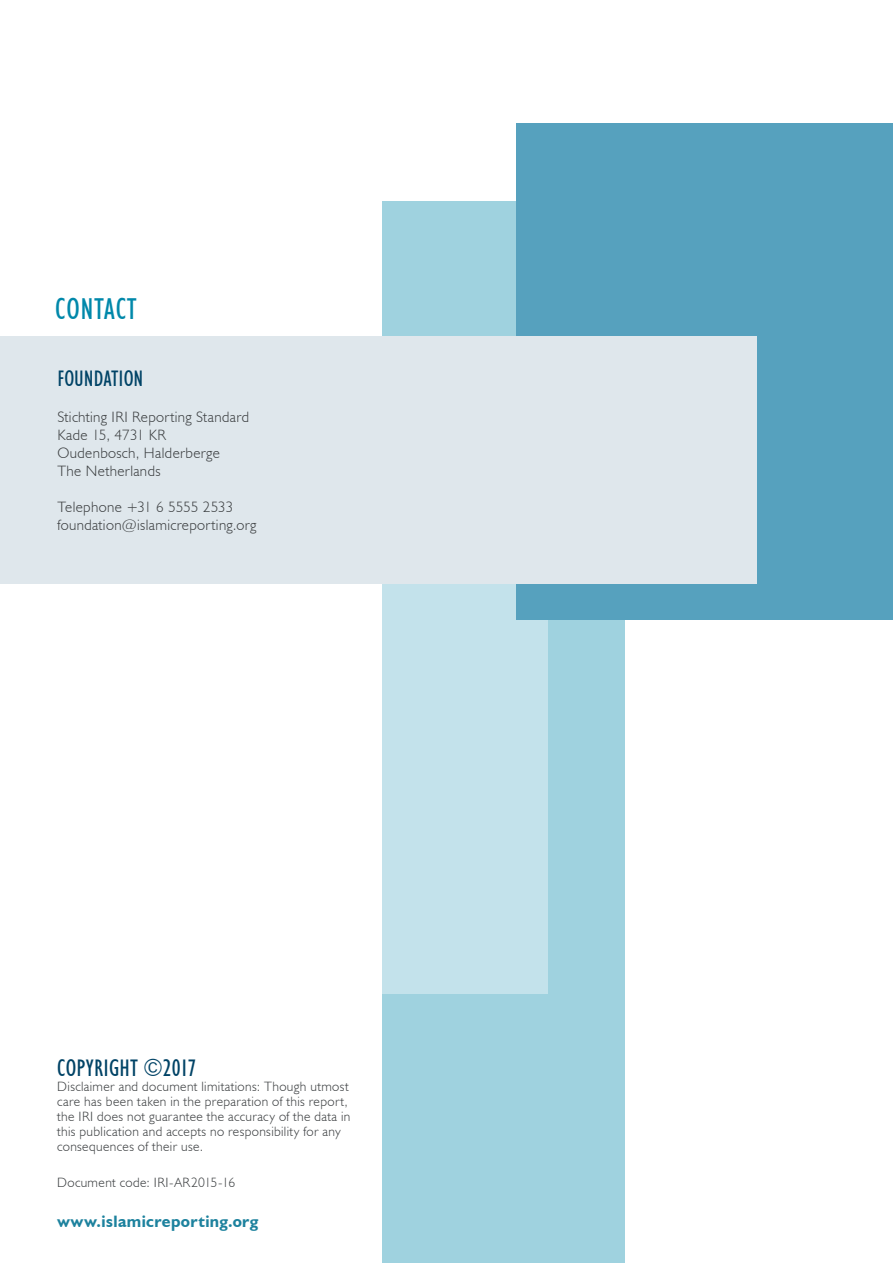
<style>
.page{position:relative;width:893px;height:1263px;background:#fff}
.page>*{position:absolute;margin:0;border:0;box-sizing:border-box;transform-origin:0 0}
.t1{font:condensed 30.3px "Humanist 521 BT";color:#08a}
.t2{font:condensed 24px "Humanist 521 BT";letter-spacing:.01em;color:#004366}
.t3{font:condensed 22.5px "Humanist 521 BT";color:#004366}
.t4{font:700 16.5px "Humanist 521 BT";letter-spacing:.025em;color:#1d829e}
.t5{font:300 15px/18px "Humanist 521 BT";letter-spacing:.025em;color:#3b3e40}
.t6{font:300 13.5px/15px "Humanist 521 BT";letter-spacing:.03em;color:#3b3e40}
</style>
<div class="page">
<div style="left:382px;top:201px;width:243px;height:1062px;background:#9fd2df"></div>
<div style="left:382px;top:584px;width:166px;height:410px;background:#c3e2eb"></div>
<div style="left:517px;top:123px;width:376px;height:497px;background:#56a1be"></div>
<div style="left:0;top:336px;width:757px;height:248px;background:#dfe7ec"></div>
<h1 class="t1" style="left:55px;top:291px;width:13px">CONTACT</h1>
<h3 class="t3" style="left:57px;top:365px;width:88px">FOUNDATION</h3>
<p class="t5" style="left:57px;top:407px;width:193px">Stichting IRI Reporting Standard<br>Kade 15, 4731 KR<br>Oudenbosch, Halderberge<br>The Netherlands</p>
<p class="t5" style="left:57px;top:497px;width:201px">Telephone +31 6 5555 2533 foundation@islamicreporting.org</p>
<h2 class="t2" style="left:57px;top:1054px;width:141px">COPYRIGHT ©2017</h2>
<p class="t6" style="left:57px;top:1079px;width:295px">Disclaimer and document limitations: Though utmost care has been taken in the preparation of this report, the IRI does not guarantee the accuracy of the data in this publication and accepts no responsibility for any consequences of their use.</p>
<p class="t6" style="left:57px;top:1175px;width:180px">Document code: IRI-AR2015-16</p>
<p class="t4" style="left:57px;top:1211px;width:202px">www.islamicreporting.org</p>
</div>
